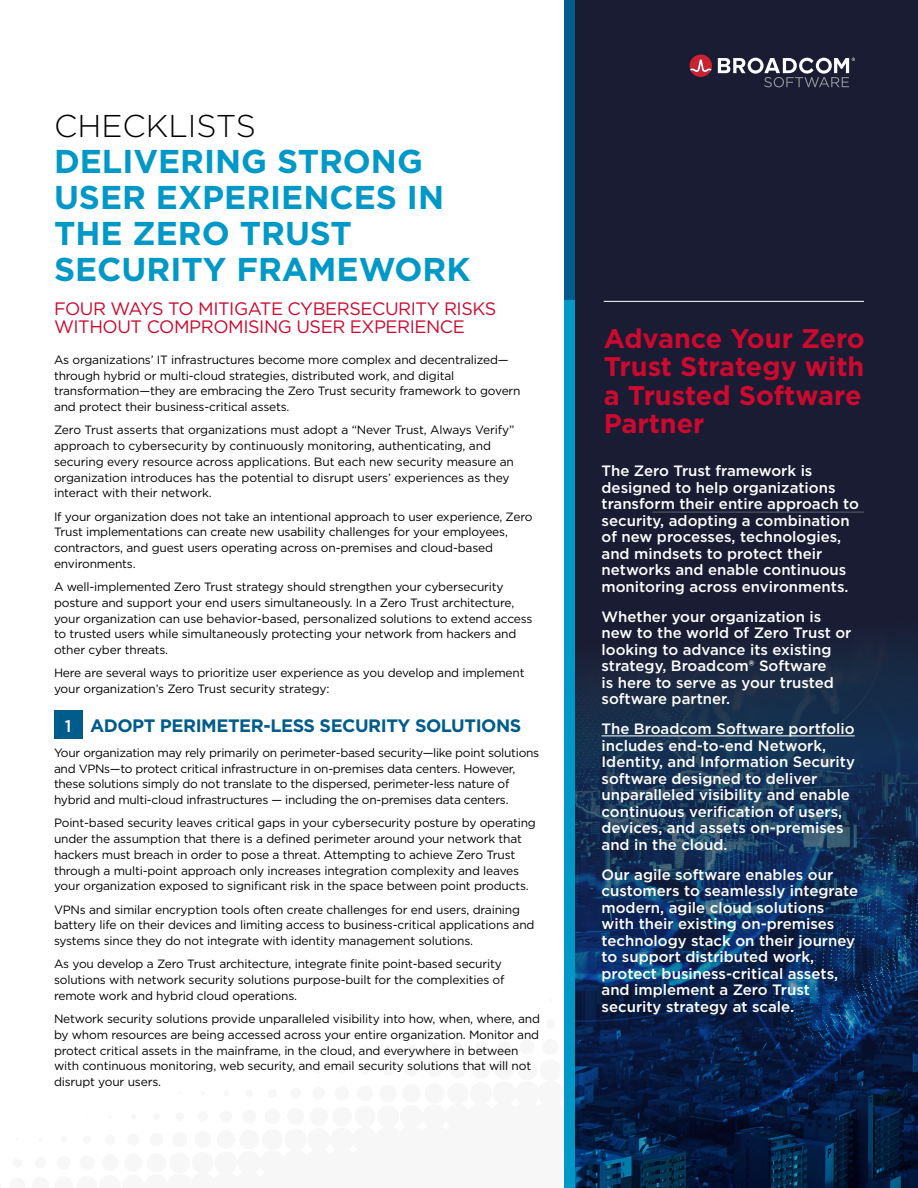
<style>
.page{position:relative;width:918px;height:1188px;background:#fff}
.page>*{position:absolute;margin:0;border:0;box-sizing:border-box;transform-origin:0 0}
.t1{font:700 33px/36px "Gotham";color:#0098c7}
.t2{font:300 31.5px "Gotham";color:#000}
.t3{font:700 27px/28.5px "Gotham";color:#cc092f}
.Sub_1{font:18px/18px "Gotham";letter-spacing:-.025em;color:#cc092f}
.Sub_1-2{font:700 18px "Gotham";letter-spacing:-.025em;color:#005c8a}
.t4{font:500 16.8px "Gotham";color:#fff}
.white_copy{font:500 15px/16.5px "Gotham";color:#fff}
.Boby{font:12px/15.8px "Gotham";letter-spacing:-.015em;color:#000}
</style>
<div class="page">
<svg style="left:575px;top:0;width:343px;height:1188px;background:#142240"></svg>
<svg style="left:690px;top:55px;width:165px;height:32px;background:#574f60"></svg>
<div style="left:564px;top:0;width:11px;height:1188px;background:#0098c7"></div>
<div style="left:564px;top:0;width:11px;height:300px;background:#005c8a"></div>
<div style="left:54px;top:711px;width:28px;height:28px;background:#005c8a"></div>
<hr style="left:602px;top:736px;width:253px;height:1px;background:#fff">
<hr style="left:652px;top:512px;width:212px;height:1px;background:#fff">
<hr style="left:604px;top:301px;width:260px;height:1px;background:#fff">
<h2 class="t2" style="left:54px;top:106px;width:204px">CHECKLISTS</h2>
<h1 class="t1" style="left:54px;top:143px;width:418px">DELIVERING STRONG<br>USER EXPERIENCES IN<br>THE ZERO TRUST<br>SECURITY FRAMEWORK</h1>
<p class="Sub_1" style="left:54px;top:299px;width:444px">FOUR WAYS TO MITIGATE CYBERSECURITY RISKS<br>WITHOUT COMPROMISING USER EXPERIENCE</p>
<p class="Boby" style="left:54px;top:351px;width:468px">As organizations’ IT infrastructures become more complex and decentralized— through hybrid or multi-cloud strategies, distributed work, and digital transformation—they are embracing the Zero Trust security framework to govern and protect their business-critical assets.</p>
<p class="Boby" style="left:54px;top:422px;width:462px">Zero Trust asserts that organizations must adopt a “Never Trust, Always Verify” approach to cybersecurity by continuously monitoring, authenticating, and securing every resource across applications. But each new security measure an organization introduces has the potential to disrupt users’ experiences as they interact with their network.</p>
<p class="Boby" style="left:54px;top:508px;width:480px">If your organization does not take an intentional approach to user experience, Zero Trust implementations can create new usability challenges for your employees, contractors, and guest users operating across on-premises and cloud-based environments.</p>
<p class="Boby" style="left:54px;top:579px;width:480px">A well-implemented Zero Trust strategy should strengthen your cybersecurity posture and support your end users simultaneously. In a Zero Trust architecture, your organization can use behavior-based, personalized solutions to extend access to trusted users while simultaneously protecting your network from hackers and other cyber threats.</p>
<p class="Boby" style="left:54px;top:665px;width:472px">Here are several ways to prioritize user experience as you develop and implement your organization’s Zero Trust security strategy:</p>
<p class="Sub_1-2" style="left:90px;top:714px;width:433px">ADOPT PERIMETER-LESS SECURITY SOLUTIONS</p>
<p class="Boby" style="left:54px;top:744px;width:487px">Your organization may rely primarily on perimeter-based security—like point solutions and VPNs—to protect critical infrastructure in on-premises data centers. However, these solutions simply do not translate to the dispersed, perimeter-less nature of hybrid and multi-cloud infrastructures — including the on-premises data centers.</p>
<p class="Boby" style="left:54px;top:815px;width:483px">Point-based security leaves critical gaps in your cybersecurity posture by operating under the assumption that there is a defined perimeter around your network that hackers must breach in order to pose a threat. Attempting to achieve Zero Trust through a multi-point approach only increases integration complexity and leaves your organization exposed to significant risk in the space between point products.</p>
<p class="Boby" style="left:54px;top:901px;width:482px">VPNs and similar encryption tools often create challenges for end users, draining battery life on their devices and limiting access to business-critical applications and systems since they do not integrate with identity management solutions.</p>
<p class="Boby" style="left:54px;top:956px;width:452px">As you develop a Zero Trust architecture, integrate finite point-based security solutions with network security solutions purpose-built for the complexities of remote work and hybrid cloud operations.</p>
<p class="Boby" style="left:54px;top:1011px;width:488px">Network security solutions provide unparalleled visibility into how, when, where, and by whom resources are being accessed across your entire organization. Monitor and protect critical assets in the mainframe, in the cloud, and everywhere in between with continuous monitoring, web security, and email security solutions that will not disrupt your users.</p>
<p class="t4" style="left:65px;top:715px;width:8px">1</p>
<p class="t3" style="left:604px;top:324px;width:263px">Advance Your Zero<br>Trust Strategy with a Trusted Software<br>Partner</p>
<p class="white_copy" style="left:602px;top:463px;width:259px">The Zero Trust framework is designed to help organizations transform their entire approach to security, adopting a combination of new processes, technologies, and mindsets to protect their networks and enable continuous monitoring across environments.</p>
<p class="white_copy" style="left:602px;top:608px;width:251px">Whether your organization is new to the world of Zero Trust or looking to advance its existing strategy, Broadcom® Software<br>is here to serve as your trusted software partner.</p>
<p class="white_copy" style="left:602px;top:721px;width:255px">The Broadcom Software portfolio includes end-to-end Network,<br>Identity, and Information Security software designed to deliver unparalleled visibility and enable continuous verification of users, devices, and assets on-premises and in the cloud.</p>
<p class="white_copy" style="left:602px;top:866px;width:258px">Our agile software enables our customers to seamlessly integrate modern, agile cloud solutions with their existing on-premises technology stack on their journey to support distributed work, protect business-critical assets, and implement a Zero Trust security strategy at scale.</p>
</div>
